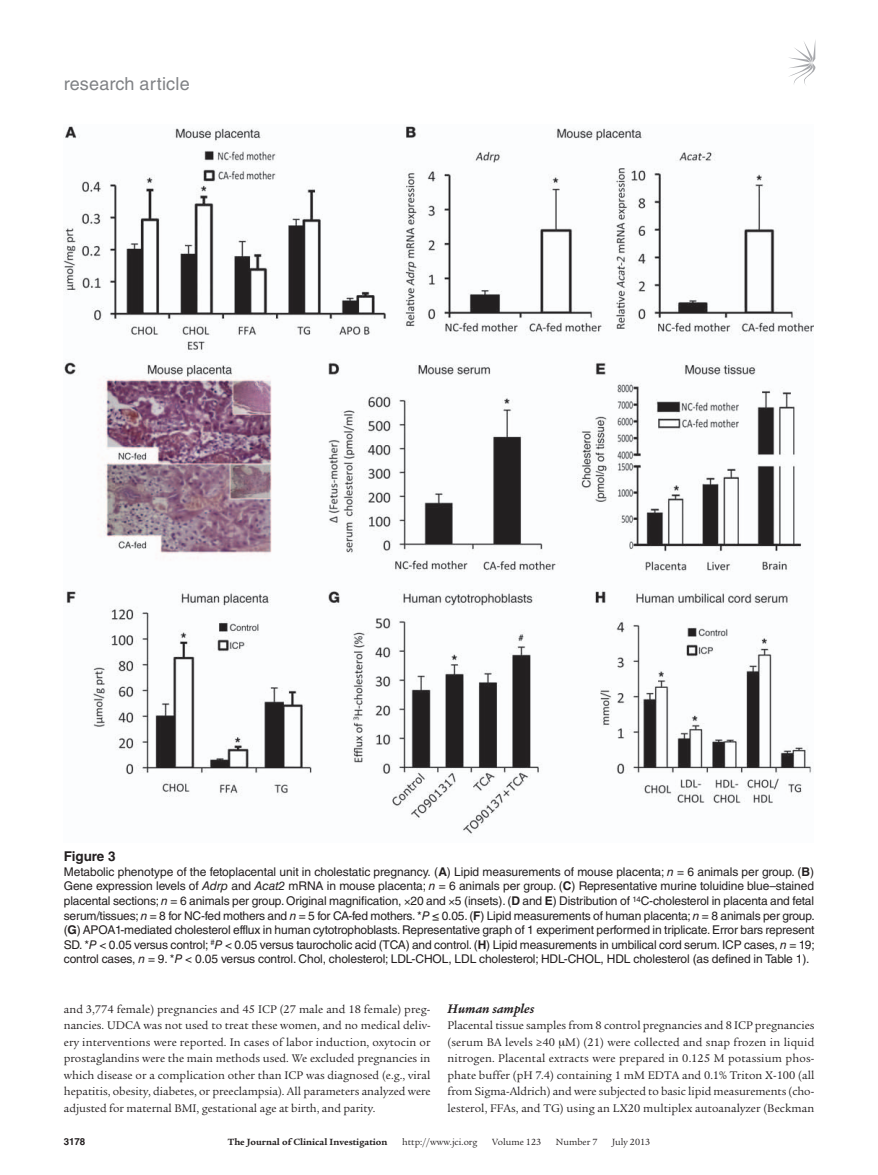
<style>
.page{position:relative;width:878px;height:1175px;background:#fff}
.page>*{position:absolute;margin:0;border:0;box-sizing:border-box;transform-origin:0 0}
.t1{font:18px "Helvetica LT Std";letter-spacing:.01em;color:#808285}
.t2{font:italic 700 13.5px "Legacy Serif Std";color:#231f20}
.t3{font:700 13.5px "Helvetica LT Std";color:#231f20}
.t4{font:12px/14.7px "Helvetica LT Std";letter-spacing:-.01em;color:#231f20;text-align:justify}
.t5{font:12px/16.5px "Legacy Serif Std";color:#231f20;text-align:justify}
.t6{font:9.75px "Legacy Serif Std";color:#231f20}
.t7{font:700 9.75px "Legacy Serif Std";color:#231f20}
.t8{font:700 9.75px "Helvetica LT Std";color:#231f20}
.s1{font-weight:700}
.s2{font-style:italic}
</style>
<div class="page">
<svg style="left:789px;top:42px;width:26px;height:43px"></svg>
<img style="left:64px;top:126px;width:749px;height:709px">
<h1 class="t1" style="left:64px;top:73px;width:127px">research article</h1>
<p class="t3" style="left:64px;top:848px;width:53px">Figure 3</p>
<p class="t4" style="left:64px;top:864px;width:752px">Metabolic phenotype of the fetoplacental unit in cholestatic pregnancy. (<span class="s1">A</span>) Lipid measurements of mouse placenta; <span class="s2">n</span> = 6 animals per group. (<span class="s1">B</span>)<br>Gene expression levels of <span class="s2">Adrp</span> and <span class="s2">Acat2</span> mRNA in mouse placenta; <span class="s2">n</span> = 6 animals per group. (<span class="s1">C</span>) Representative murine toluidine blue–stained placental sections; <span class="s2">n</span> = 6 animals per group. Original magnification, 20 and 5 (insets). (<span class="s1">D</span> and <span class="s1">E</span>) Distribution of <sup>14</sup>C-cholesterol in placenta and fetal serum/tissues; <span class="s2">n</span> = 8 for NC-fed mothers and <span class="s2">n</span> = 5 for CA-fed mothers. *<span class="s2">P</span> ≤ 0.05. (<span class="s1">F</span>) Lipid measurements of human placenta; <span class="s2">n</span> = 8 animals per group. (<span class="s1">G</span>) APOA1-mediated cholesterol efflux in human cytotrophoblasts. Representative graph of 1 experiment performed in triplicate. Error bars represent SD. *<span class="s2">P</span> &lt; 0.05 versus control; <sup>#</sup><span class="s2">P</span> &lt; 0.05 versus taurocholic acid (TCA) and control. (<span class="s1">H</span>) Lipid measurements in umbilical cord serum. ICP cases, <span class="s2">n</span> = 19; control cases, <span class="s2">n</span> = 9. *<span class="s2">P</span> &lt; 0.05 versus control. Chol, cholesterol; LDL-CHOL, LDL cholesterol; HDL-CHOL, HDL cholesterol (as defined in Table 1).</p>
<p class="t5" style="left:64px;top:1000px;width:368px">and 3,774 female) pregnancies and 45 ICP (27 male and 18 female) preg&shy;nancies. UDCA was not used to treat these women, and no medical deliv&shy;ery interventions were reported. In cases of labor induction, oxytocin or prostaglandins were the main methods used. We excluded pregnancies in which disease or a complication other than ICP was diagnosed (e.g., viral hepatitis, obesity, diabetes, or preeclampsia). All parameters analyzed were adjusted for maternal BMI, gestational age at birth, and parity.</p>
<p class="t2" style="left:447px;top:1000px;width:88px">Human samples</p>
<p class="t5" style="left:447px;top:1017px;width:368px">Placental tissue samples from 8 control pregnancies and 8 ICP pregnancies (serum BA levels ≥40 M) (21) were collected and snap frozen in liquid nitrogen. Placental extracts were prepared in 0.125 M potassium phos&shy;phate buffer (pH 7.4) containing 1 mM EDTA and 0.1% Triton X-100 (all from Sigma-Aldrich) and were subjected to basic lipid measurements (cho&shy;lesterol, FFAs, and TG) using an LX20 multiplex autoanalyzer (Beckman</p>
<p class="t8" style="left:64px;top:1135px;width:23px">3178</p>
<p class="t7" style="left:228px;top:1135px;width:161px">The Journal of Clinical Investigation</p>
<p class="t6" style="left:402px;top:1136px;width:77px">http://www.jci.org</p>
<p class="t6" style="left:492px;top:1136px;width:50px">Volume 123</p>
<p class="t6" style="left:556px;top:1136px;width:43px">Number 7</p>
<p class="t6" style="left:612px;top:1136px;width:40px">July 2013</p>
</div>
